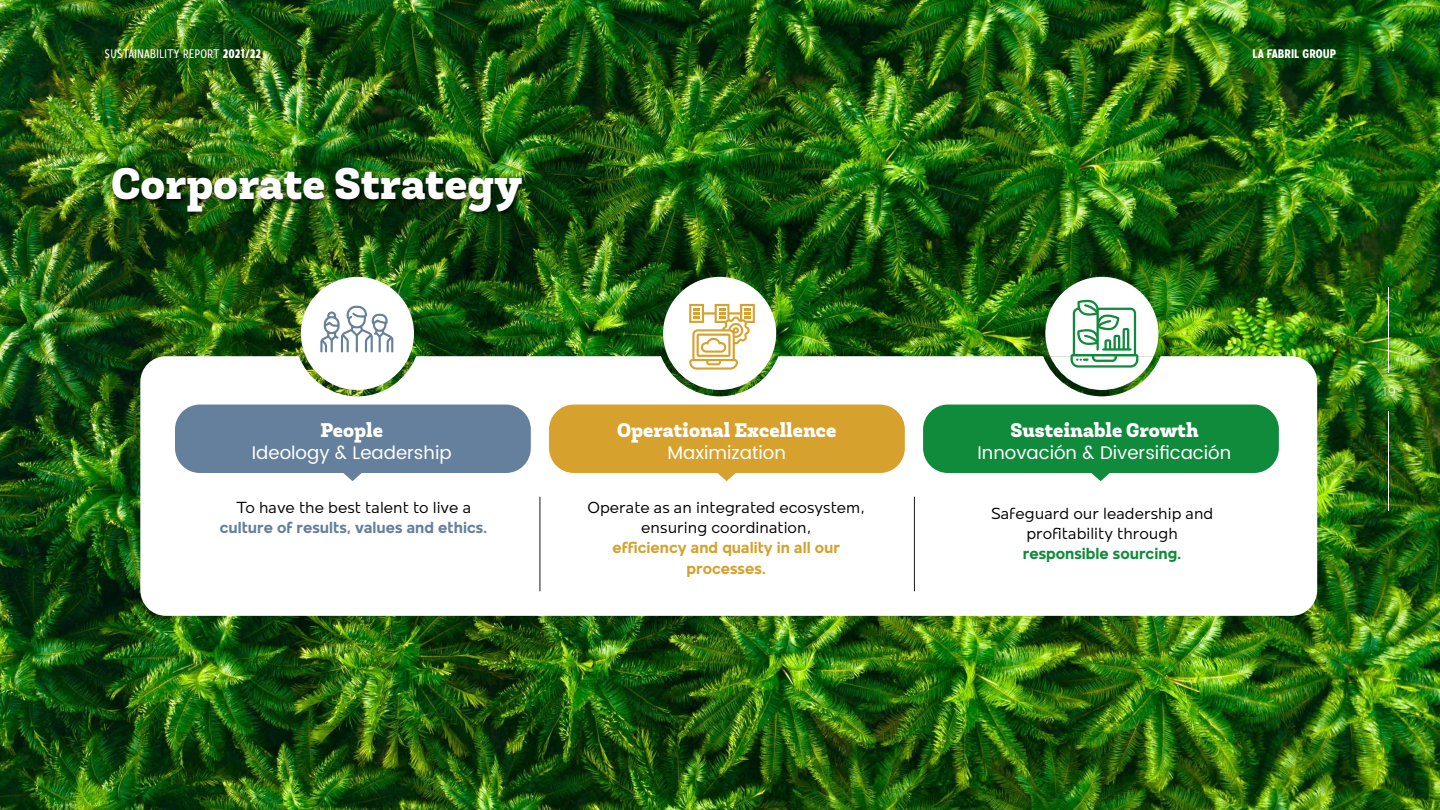
<style>
.page{position:relative;width:1440px;height:810px;background:#fff}
.page>*{position:absolute;margin:0;border:0;box-sizing:border-box;transform-origin:0 0}
.t1{font:900 45px "Roble";color:#fff}
.t2{font:900 20.1px "Roble";color:#fff}
.t3{font:18.23px "Poppins";color:#fff}
.t4{font:16.42px/20.1px "Mollen";color:#000;text-align:center}
.t5{font:700 16.42px/20.1px "Mollen";color:#d7a12d;text-align:center}
.t6{font:700 16.42px "Mollen";color:#64809c}
.t7{font:700 16.42px "Mollen";color:#0f8b3b}
.t8{font:condensed 12.75px "Mollen";color:#fff}
.t9{font:700 condensed 12.75px "Mollen";color:#fff}
.t10{font:300 12.75px "Mollen";color:#fff}
.s1{font-weight:700}
</style>
<div class="page">
<img style="left:0;top:0;width:1440px;height:810px">
<svg style="left:140px;top:356px;width:1177px;height:260px"></svg>
<hr style="left:1388px;top:287px;width:1px;height:86px;background:#fff">
<hr style="left:1388px;top:411px;width:1px;height:100px;background:#fff">
<img style="left:106px;top:157px;width:425px;height:66px">
<hr style="left:540px;top:497px;width:1px;height:94px;background:#1a1a1a">
<hr style="left:914px;top:497px;width:1px;height:94px;background:#1a1a1a">
<svg style="left:175px;top:405px;width:356px;height:76px;background:#768fa8"></svg>
<img style="left:301px;top:277px;width:113px;height:113px">
<svg style="left:549px;top:405px;width:356px;height:76px;background:#dbac46"></svg>
<svg style="left:663px;top:277px;width:113px;height:113px"></svg>
<svg style="left:923px;top:405px;width:356px;height:76px;background:#2c9952"></svg>
<svg style="left:1045px;top:277px;width:113px;height:113px"></svg>
<img style="left:1370px;top:379px;width:49px;height:39px">
<p class="t8" style="left:105px;top:46px;width:158px">SUSTAINABILITY REPORT <span class="s1">2021/22</span></p>
<p class="t9" style="left:1253px;top:46px;width:85px">LA FABRIL GROUP</p>
<h1 class="t1" style="left:111px;top:154px;width:413px">Corporate Strategy</h1>
<p class="t2" style="left:320px;top:417px;width:64px">People</p>
<p class="t3" style="left:252px;top:439px;width:201px">Ideology &amp; Leadership</p>
<p class="t4" style="left:236px;top:497px;width:237px">To have the best talent to live a</p>
<p class="t6" style="left:220px;top:518px;width:269px">culture of results, values and ethics.</p>
<p class="t2" style="left:617px;top:417px;width:221px">Operational Excellence</p>
<p class="t3" style="left:668px;top:439px;width:120px">Maximization</p>
<p class="t4" style="left:588px;top:497px;width:279px">Operate as an integrated ecosystem, ensuring coordination,</p>
<p class="t5" style="left:613px;top:538px;width:229px">efficiency and quality in all our processes.</p>
<p class="t2" style="left:1010px;top:417px;width:190px">Susteinable Growth</p>
<p class="t3" style="left:978px;top:439px;width:255px">Innovación &amp; Diversificación</p>
<p class="t4" style="left:991px;top:503px;width:224px">Safeguard our leadership and profitability through</p>
<p class="t7" style="left:1023px;top:544px;width:160px">responsible sourcing.</p>
<p class="t10" style="left:1382px;top:384px;width:15px">19</p>
</div>
